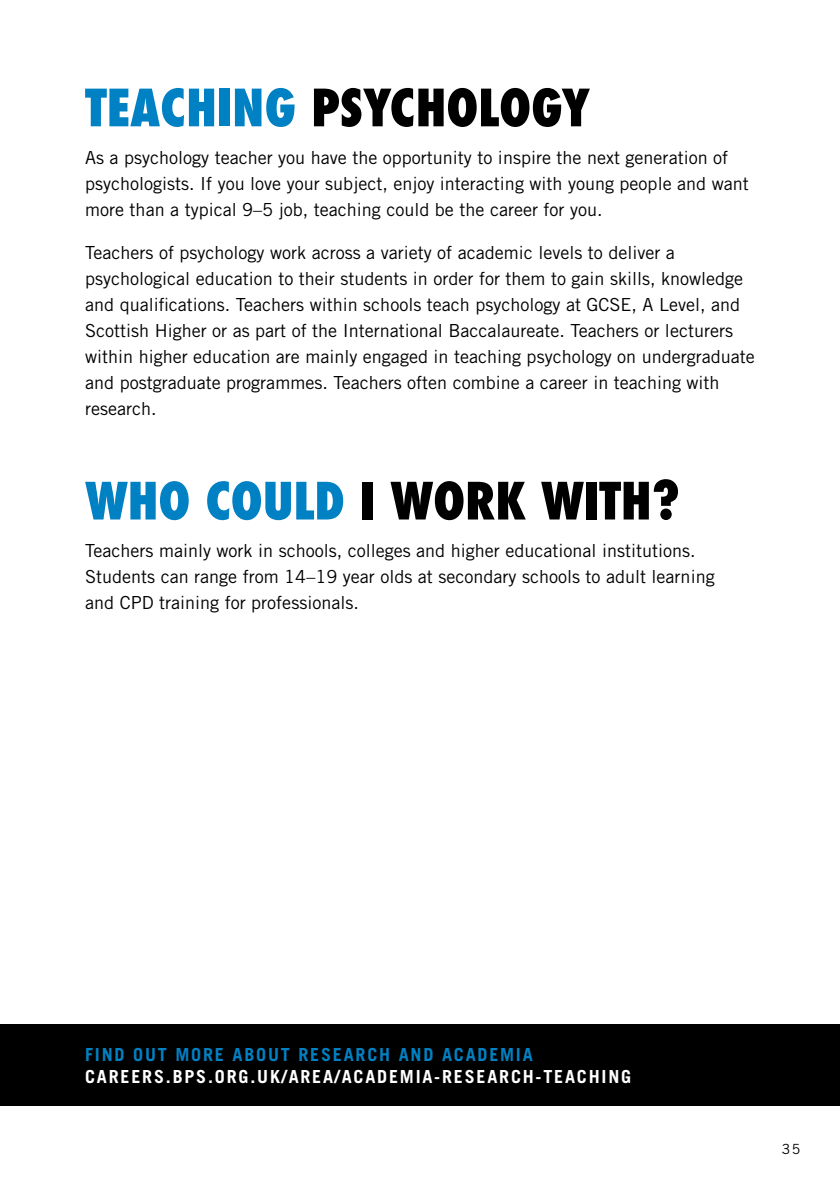
<style>
.page{position:relative;width:840px;height:1191px;background:#fff}
.page>*{position:absolute;margin:0;border:0;box-sizing:border-box;transform-origin:0 0}
.Headline_2{font:800 condensed 50px "Futura";color:#000}
.Body{font:18px/26px "Trade Gothic";color:#000}
.Text_Bold{font:700 18px/22px "Trade Gothic";letter-spacing:.1em;color:#fff}
.t1{font:14px "Trade Gothic";color:#000}
.s1{color:#0081c3}
</style>
<div class="page">
<div style="left:0;top:1024px;width:839px;height:82px;background:#000"></div>
<p class="Headline_2" style="left:85px;top:74px;width:506px"><span class="s1">TEACHING</span> PSYCHOLOGY</p>
<p class="Body" style="left:85px;top:144px;width:664px">As a psychology teacher you have the opportunity to inspire the next generation of psychologists. If you love your subject, enjoy interacting with young people and want more than a typical 9–5 job, teaching could be the career for you.</p>
<p class="Body" style="left:85px;top:239px;width:671px">Teachers of psychology work across a variety of academic levels to deliver a psychological education to their students in order for them to gain skills, knowledge and qualifications. Teachers within schools teach psychology at GCSE, A Level, and Scottish Higher or as part of the International Baccalaureate. Teachers or lecturers within higher education are mainly engaged in teaching psychology on undergraduate and postgraduate programmes. Teachers often combine a career in teaching with research.</p>
<p class="Headline_2" style="left:85px;top:467px;width:596px"><span class="s1">WHO COULD</span> I WORK WITH?</p>
<p class="Body" style="left:85px;top:537px;width:630px">Teachers mainly work in schools, colleges and higher educational institutions.<br>Students can range from 14–19 year olds at secondary schools to adult learning and CPD training for professionals.</p>
<p class="Text_Bold" style="left:85px;top:1043px;width:547px"><span class="s1">FIND OUT MORE ABOUT RESEARCH AND ACADEMIA<br></span>CAREERS.BPS.ORG.UK/AREA/ACADEMIA-RESEARCH-TEACHING</p>
<p class="t1" style="left:781px;top:1140px;width:20px">35</p>
</div>
